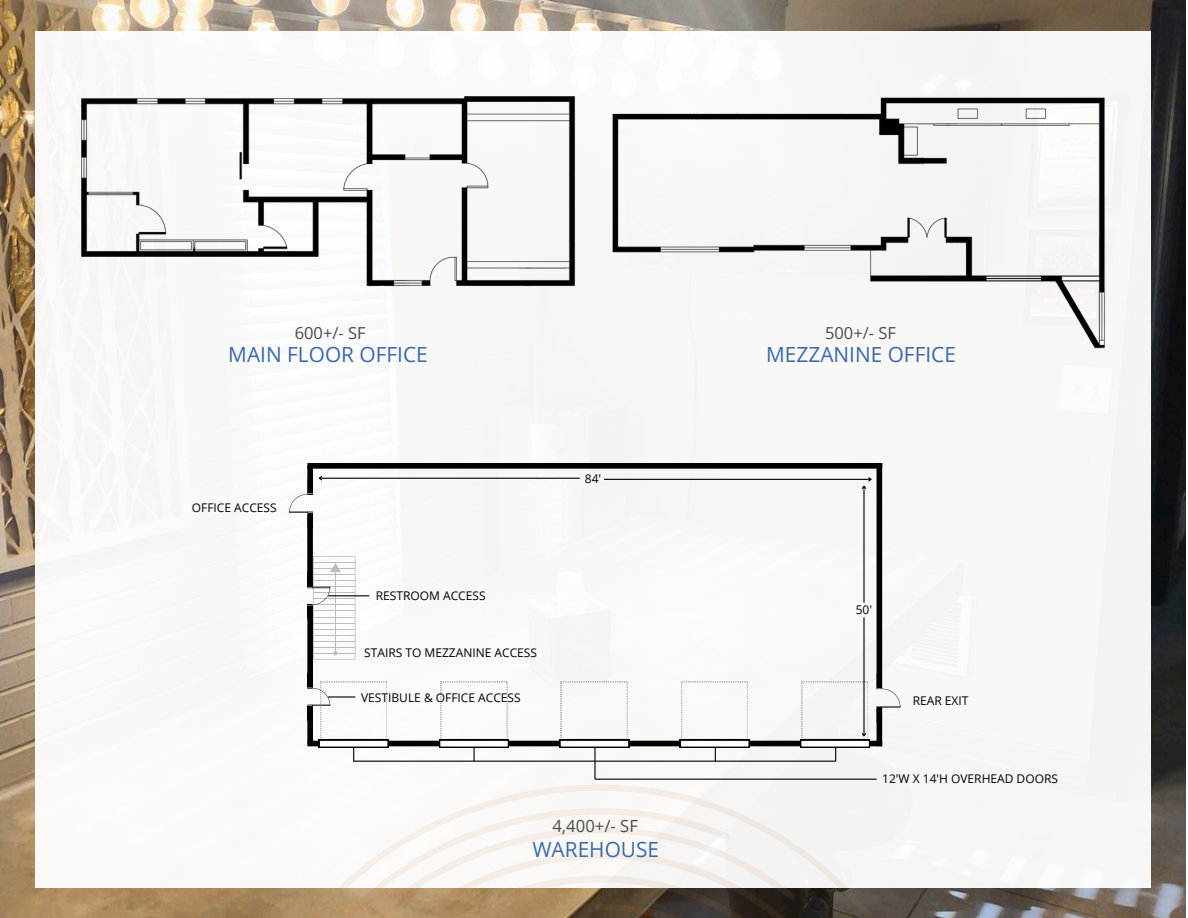
<style>
.page{position:relative;width:1188px;height:918px;background:#fff}
.page>*{position:absolute;margin:0;border:0;box-sizing:border-box;transform-origin:0 0}
.t1{font:20.85px "Open Sans";color:#3a69ab}
.t2{font:16.65px "Open Sans";color:#4b4b4b}
.t3{font:16.5px "Open Sans";color:#4b4b4b}
.t4{font:12px "Open Sans";color:#000}
</style>
<div class="page">
<img style="left:0;top:0;width:1185px;height:918px">
<div style="left:35px;top:31px;width:1116px;height:856px;background:#f9f8f7"></div>
<svg style="left:202px;top:887px;width:58px;height:31px;background:#a3855c"></svg>
<svg style="left:260px;top:887px;width:32px;height:31px"></svg>
<svg style="left:292px;top:709px;width:615px;height:209px"></svg>
<img style="left:81px;top:96px;width:495px;height:191px">
<img style="left:612px;top:97px;width:493px;height:252px">
<div style="left:307px;top:463px;width:575px;height:6px;background:#000"></div>
<div style="left:307px;top:741px;width:575px;height:5px;background:#000"></div>
<div style="left:877px;top:463px;width:5px;height:224px;background:#000"></div>
<div style="left:307px;top:466px;width:6px;height:27px;background:#000"></div>
<svg style="left:308px;top:556px;width:48px;height:104px"></svg>
<div style="left:307px;top:514px;width:6px;height:73px;background:#000"></div>
<div style="left:307px;top:606px;width:6px;height:81px;background:#000"></div>
<svg style="left:307px;top:706px;width:1px;height:38px"></svg>
<svg style="left:877px;top:673px;width:23px;height:50px"></svg>
<div style="left:877px;top:708px;width:5px;height:38px;background:#000"></div>
<hr style="left:328px;top:595px;width:41px;height:1px;background:#000">
<hr style="left:319px;top:478px;width:261px;height:1px;background:#000">
<svg style="left:289px;top:475px;width:34px;height:53px"></svg>
<hr style="left:604px;top:479px;width:267px;height:1px;background:#000">
<hr style="left:863px;top:486px;width:2px;height:117px;background:#000">
<svg style="left:861px;top:477px;width:11px;height:13px"></svg>
<hr style="left:863px;top:617px;width:2px;height:119px;background:#000">
<div style="left:559px;top:740px;width:70px;height:8px;background:#000"></div>
<svg style="left:560px;top:682px;width:69px;height:65px"></svg>
<svg style="left:308px;top:681px;width:81px;height:81px"></svg>
<svg style="left:439px;top:682px;width:70px;height:79px"></svg>
<hr style="left:594px;top:748px;width:2px;height:31px;background:#000">
<svg style="left:680px;top:682px;width:70px;height:79px"></svg>
<svg style="left:800px;top:682px;width:70px;height:80px"></svg>
<hr style="left:354px;top:761px;width:481px;height:1px;background:#000">
<hr style="left:595px;top:779px;width:282px;height:1px;background:#000">
<hr style="left:328px;top:696px;width:27px;height:2px;background:#000">
<h3 class="t3" style="left:295px;top:321px;width:72px">600+/- SF</h3>
<h3 class="t1" style="left:228px;top:340px;width:201px">MAIN FLOOR OFFICE</h3>
<p class="t4" style="left:192px;top:499px;width:86px">OFFICE ACCESS</p>
<p class="t4" style="left:376px;top:587px;width:111px">RESTROOM ACCESS</p>
<p class="t4" style="left:364px;top:644px;width:174px">STAIRS TO MEZZANINE ACCESS</p>
<p class="t4" style="left:361px;top:689px;width:161px">VESTIBULE &amp; OFFICE ACCESS</p>
<h3 class="t4" style="left:585px;top:470px;width:18px">84'</h3>
<h1 class="t2" style="left:552px;top:814px;width:87px">4,400+/- SF</h1>
<h1 class="t1" style="left:532px;top:834px;width:128px">WAREHOUSE</h1>
<p class="t3" style="left:825px;top:321px;width:72px">500+/- SF</p>
<p class="t1" style="left:766px;top:340px;width:191px">MEZZANINE OFFICE</p>
<p class="t4" style="left:856px;top:602px;width:18px">50'</p>
<h3 class="t4" style="left:913px;top:692px;width:57px">REAR EXIT</h3>
<p class="t4" style="left:882px;top:770px;width:177px">12'W X 14'H OVERHEAD DOORS</p>
</div>
